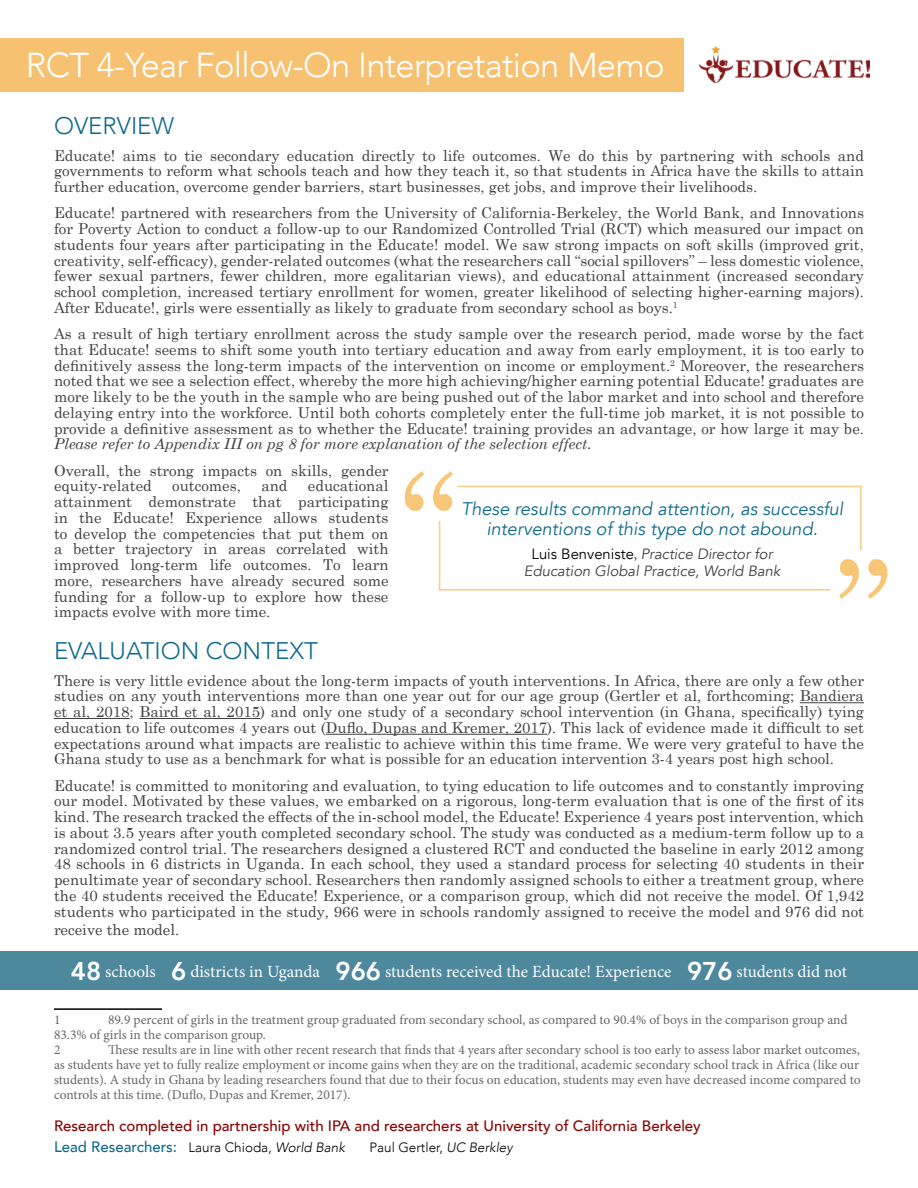
<style>
.page{position:relative;width:918px;height:1188px;background:#fff}
.page>*{position:absolute;margin:0;border:0;box-sizing:border-box;transform-origin:0 0}
.t1{font:300 34.5px "Avenir";letter-spacing:-.02em;color:#fff}
.t2{font:300 24px "Avenir";color:#0f6a8c}
.t3{font:italic 18.15px/19.8px "Avenir";color:#0f6a8c;text-align:center}
.t4{font:17.1px "Minion Pro";color:#fff}
.t5{font:15px/15.8px "Century Schoolbook";color:#414042;text-align:justify}
.t6{font:500 15px/21px "Avenir";color:#870101}
.t7{font:italic 15px "Century Schoolbook";color:#414042}
.t8{font:italic 14.85px/16.5px "Avenir";color:#414042;text-align:center}
.t9{font:13.5px/15px "Minion Pro";letter-spacing:-.005em;color:#666}
.t10{font:300 13.5px "Avenir";color:#000}
.s1{font-style:normal;color:#000}
.s2{font-family:"Minion Pro";font-style:normal}
.s3{font-family:"Avenir";font-weight:800;font-size:25.65px}
.s4{color:#0f6a8c}
.s5{font-weight:300;font-size:13.5px;color:#000}
.s6{font-weight:300;font-style:italic;font-size:13.5px;color:#000}
.s7{font-style:italic}
</style>
<div class="page">
<hr style="left:453px;top:486px;width:409px;height:1px;background:#f8d08d">
<hr style="left:440px;top:589px;width:390px;height:2px;background:#f8d08d">
<hr style="left:439px;top:521px;width:1px;height:70px;background:#f8d08d">
<hr style="left:860px;top:486px;width:2px;height:64px;background:#f8d08d">
<img style="left:839px;top:559px;width:48px;height:40px">
<img style="left:405px;top:471px;width:51px;height:40px">
<div style="left:0;top:38px;width:683px;height:53px;background:#f6c171"></div>
<hr style="left:800px;top:702px;width:64px;height:1px;background:#414042">
<hr style="left:54px;top:718px;width:76px;height:1px;background:#414042">
<hr style="left:140px;top:718px;width:120px;height:1px;background:#414042">
<hr style="left:326px;top:734px;width:221px;height:1px;background:#414042">
<hr style="left:54px;top:1008px;width:108px;height:2px;background:#000">
<img style="left:700px;top:47px;width:170px;height:35px">
<div style="left:0;top:951px;width:918px;height:39px;background:#4d889d"></div>
<h1 class="t1" style="left:26px;top:45px;width:640px">RCT 4-Year Follow-On Interpretation Memo</h1>
<h2 class="t2" style="left:54px;top:112px;width:122px">OVERVIEW</h2>
<p class="t5" style="left:54px;top:146px;width:812px">Educate! aims to tie secondary education directly to life outcomes. We do this by partnering with schools and governments to reform what schools teach and how they teach it, so that students in Africa have the skills to attain further education, overcome gender barriers, start businesses, get jobs, and improve their livelihoods.</p>
<p class="t5" style="left:54px;top:204px;width:812px">Educate! partnered with researchers from the University of California-Berkeley, the World Bank, and Innovations for Poverty Action to conduct a follow-up to our Randomized Controlled Trial (RCT) which measured our impact on students four years after participating in the Educate! model. We saw strong impacts on soft skills (improved grit, creativity, self-efficacy), gender-related outcomes (what the researchers call “social spillovers” – less domestic violence, fewer sexual partners, fewer children, more egalitarian views), and educational attainment (increased secondary school completion, increased tertiary enrollment for women, greater likelihood of selecting higher-earning majors).<br>After Educate!, girls were essentially as likely to graduate from secondary school as boys.<sup>1</sup></p>
<p class="t5" style="left:54px;top:324px;width:812px">As a result of high tertiary enrollment across the study sample over the research period, made worse by the fact that Educate! seems to shift some youth into tertiary education and away from early employment, it is too early to definitively assess the long-term impacts of the intervention on income or employment.<sup>2</sup> Moreover, the researchers noted that we see a selection effect, whereby the more high achieving/higher earning potential Educate! graduates are more likely to be the youth in the sample who are being pushed out of the labor market and into school and therefore delaying entry into the workforce. Until both cohorts completely enter the full-time job market, it is not possible to provide a definitive assessment as to whether the Educate! training provides an advantage, or how large it may be.</p>
<p class="t7" style="left:54px;top:433px;width:539px">Please refer to Appendix III on pg 8 for more explanation of the selection effect.</p>
<p class="t5" style="left:54px;top:461px;width:336px">Overall, the strong impacts on skills, gender equity-related</p>
<p class="t5" style="left:54px;top:477px;width:336px;text-indent:254px">educational attainment demonstrate that participating in the Educate! Experience allows students to develop the competencies that put them on a better trajectory in areas correlated with improved long-term life outcomes. To learn more, researchers have already secured some funding for a follow-up to explore how these impacts evolve with more time.</p>
<h2 class="t2" style="left:54px;top:637px;width:265px">EVALUATION CONTEXT</h2>
<p class="t5" style="left:54px;top:671px;width:812px">There is very little evidence about the long-term impacts of youth interventions. In Africa, there are only a few other studies on any youth interventions more than one year out for our age group (Gertler et al, forthcoming; Bandiera et al, 2018; Baird et al, 2015) and only one study of a secondary school intervention (in Ghana, specifically) tying education to life outcomes 4 years out (Duflo, Dupas and Kremer, 2017). This lack of evidence made it difficult to set expectations around what impacts are realistic to achieve within this time frame. We were very grateful to have the Ghana study to use as a benchmark for what is possible for an education intervention 3-4 years post high school.</p>
<p class="t5" style="left:54px;top:776px;width:812px">Educate! is committed to monitoring and evaluation, to tying education to life outcomes and to constantly improving our model. Motivated by these values, we embarked on a rigorous, long-term evaluation that is one of the first of its kind. The research tracked the effects of the in-school model, the Educate! Experience 4 years post intervention, which is about 3.5 years after youth completed secondary school. The study was conducted as a medium-term follow up to a randomized control trial. The researchers designed a clustered RCT and conducted the baseline in early 2012 among 48 schools in 6 districts in Uganda. In each school, they used a standard process for selecting 40 students in their penultimate year of secondary school. Researchers then randomly assigned schools to either a treatment group, where the 40 students received the Educate! Experience, or a comparison group, which did not receive the model. Of 1,942 students who participated in the study, 966 were in schools randomly assigned to receive the model and 976 did not</p>
<p class="t5" style="left:54px;top:920px;width:127px">receive the model.</p>
<p class="t5" style="left:172px;top:477px;width:70px">outcomes,</p>
<p class="t5" style="left:261px;top:477px;width:28px">and</p>
<p class="t3" style="left:461px;top:499px;width:384px">These results command attention, as successful interventions of this type do not abound.</p>
<p class="t8" style="left:524px;top:546px;width:258px"><span class="s1">Luis Benveniste</span><span class="s2">,</span> Practice Director for<br>Education Global Practice, World Bank</p>
<p class="t4" style="left:71px;top:960px;width:778px"><span class="s3">48</span> schools <span class="s3">6</span> districts in Uganda <span class="s3">966</span> students received the Educate! Experience <span class="s3">976</span> students did not</p>
<p class="t9" style="left:54px;top:1012px;width:795px;text-indent:54px">89.9 percent of girls in the treatment group graduated from secondary school, as compared to 90.4% of boys in the comparison group and<br>83.3% of girls in the comparison group.<br>2</p>
<p class="t9" style="left:54px;top:1012px;width:8px">1</p>
<p class="t9" style="left:54px;top:1042px;width:808px;text-indent:54px">These results are in line with other recent research that finds that 4 years after secondary school is too early to assess labor market outcomes, as students have yet to fully realize employment or income gains when they are on the traditional, academic secondary school track in Africa (like our students). A study in Ghana by leading researchers found that due to their focus on education, students may even have decreased income compared to controls at this time. (Duflo, Dupas and Kremer, 2017).</p>
<p class="t6" style="left:54px;top:1114px;width:648px">Research completed in partnership with IPA and researchers at University of California Berkeley<br><span class="s4">Lead Researchers:</span> <span class="s5">Laura Chioda,</span> <span class="s6">World Bank</span></p>
<p class="t10" style="left:369px;top:1139px;width:145px">Paul Gertler, <span class="s7">UC Berkley</span></p>
</div>
